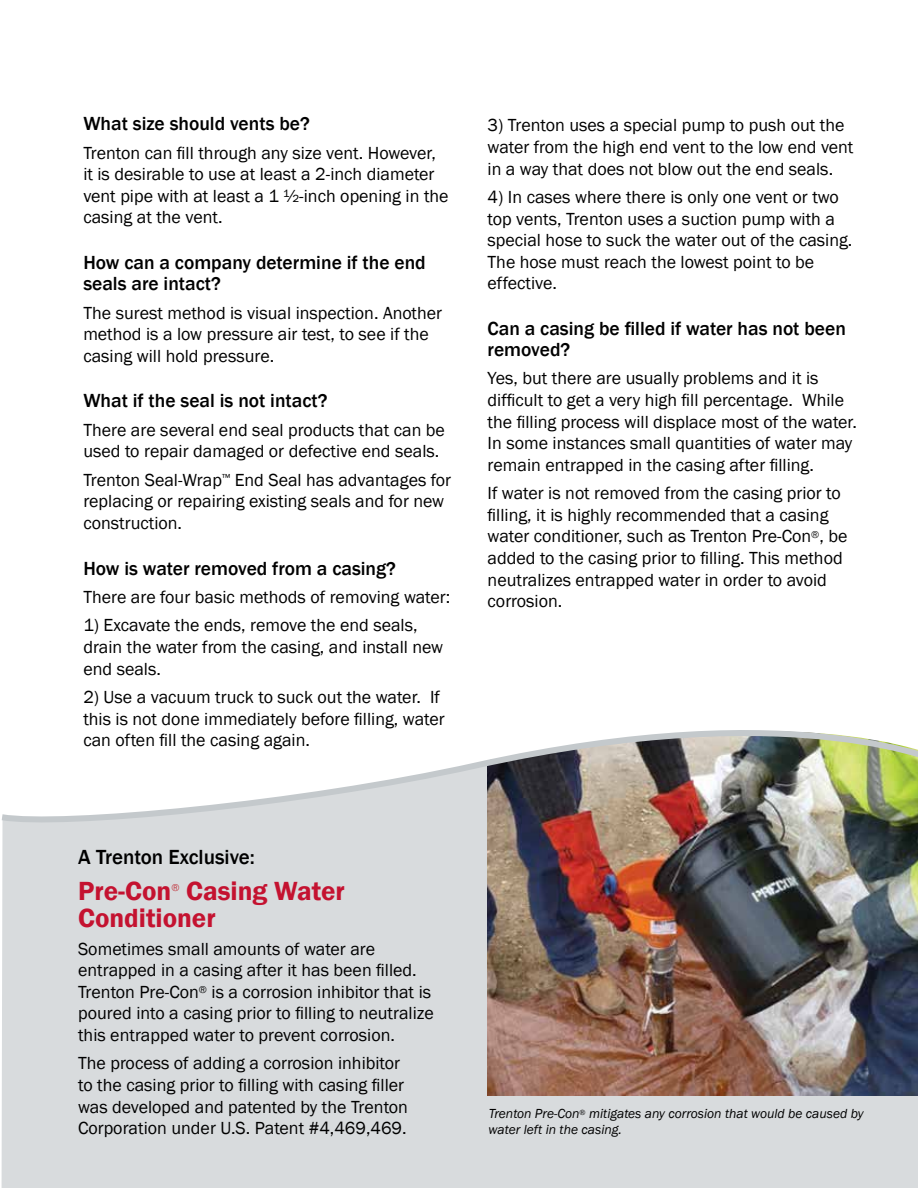
<style>
.page{position:relative;width:918px;height:1188px;background:#fff}
.page>*{position:absolute;margin:0;border:0;box-sizing:border-box;transform-origin:0 0}
.t1{font:600 27px/27px "Franklin Gothic";color:#c41230}
.t2{font:500 21px "Franklin Gothic";color:#000}
.t3{font:500 19.5px/21px "Franklin Gothic";color:#000}
.t4{font:18px/21.6px "Franklin Gothic";color:#000}
.t5{font:italic 13.5px/16.2px "Franklin Gothic";color:#000}
.t6{font:10.5px "Franklin Gothic";color:#c02f38}
</style>
<div class="page">
<div style="left:2px;top:833px;width:916px;height:355px;background:#d8dbdd"></div>
<img style="left:488px;top:833px;width:430px;height:263px">
<img style="left:2px;top:827px;width:916px;height:6px">
<img style="left:1px;top:730px;width:917px;height:97px">
<p class="t3" style="left:83px;top:114px;width:228px">What size should vents be?</p>
<p class="t4" style="left:83px;top:142px;width:367px">Trenton can fill through any size vent. However, it is desirable to use at least a 2-inch diameter vent pipe with at least a 1 ½-inch opening in the casing at the vent.</p>
<p class="t3" style="left:83px;top:252px;width:344px">How can a company determine if the end seals are intact?</p>
<p class="t4" style="left:83px;top:302px;width:360px">The surest method is visual inspection. Another method is a low pressure air test, to see if the casing will hold pressure.</p>
<p class="t3" style="left:83px;top:391px;width:246px">What if the seal is not intact?</p>
<p class="t4" style="left:83px;top:419px;width:363px">There are several end seal products that can be used to repair damaged or defective end seals.</p>
<p class="t4" style="left:83px;top:469px;width:369px">Trenton Seal-Wrap<sup>™</sup> End Seal has advantages for replacing or repairing existing seals and for new construction.</p>
<p class="t3" style="left:83px;top:558px;width:314px">How is water removed from a casing?</p>
<p class="t4" style="left:83px;top:587px;width:368px">There are four basic methods of removing water:</p>
<p class="t4" style="left:83px;top:615px;width:361px">1) Excavate the ends, remove the end seals, drain the water from the casing, and install new end seals.</p>
<p class="t4" style="left:83px;top:687px;width:363px">2) Use a vacuum truck to suck out the water. If this is not done immediately before filling, water can often fill the casing again.</p>
<p class="t4" style="left:488px;top:115px;width:367px">3) Trenton uses a special pump to push out the water from the high end vent to the low end vent in a way that does not blow out the end seals.</p>
<p class="t4" style="left:488px;top:187px;width:366px">4) In cases where there is only one vent or two top vents, Trenton uses a suction pump with a special hose to suck the water out of the casing.<br>The hose must reach the lowest point to be effective.</p>
<p class="t3" style="left:488px;top:318px;width:360px">Can a casing be filled if water has not been removed?</p>
<p class="t4" style="left:488px;top:368px;width:371px">Yes, but there are usually problems and it is difficult to get a very high fill percentage. While the filling process will displace most of the water.<br>In some instances small quantities of water may remain entrapped in the casing after filling.</p>
<p class="t4" style="left:488px;top:483px;width:361px">If water is not removed from the casing prior to filling, it is highly recommended that a casing water conditioner, such as Trenton Pre-Con<sup>®</sup>, be added to the casing prior to filling. This method neutralizes entrapped water in order to avoid corrosion.</p>
<p class="t2" style="left:78px;top:844px;width:178px">A Trenton Exclusive:</p>
<h1 class="t1" style="left:78px;top:878px;width:95px">Pre-Con</h1>
<p class="t6" style="left:171px;top:881px;width:10px">®</p>
<h1 class="t1" style="left:78px;top:878px;width:268px;text-indent:108px">Casing Water<br>Conditioner</h1>
<p class="t4" style="left:78px;top:938px;width:357px">Sometimes small amounts of water are entrapped in a casing after it has been filled.<br>Trenton Pre-Con<sup>®</sup> is a corrosion inhibitor that is poured into a casing prior to filling to neutralize this entrapped water to prevent corrosion.</p>
<p class="t4" style="left:78px;top:1053px;width:331px">The process of adding a corrosion inhibitor to the casing prior to filling with casing filler was developed and patented by the Trenton Corporation under U.S. Patent #4,469,469.</p>
<p class="t5" style="left:489px;top:1105px;width:376px">Trenton Pre-Con<sup>®</sup> mitigates any corrosion that would be caused by water left in the casing.</p>
</div>
